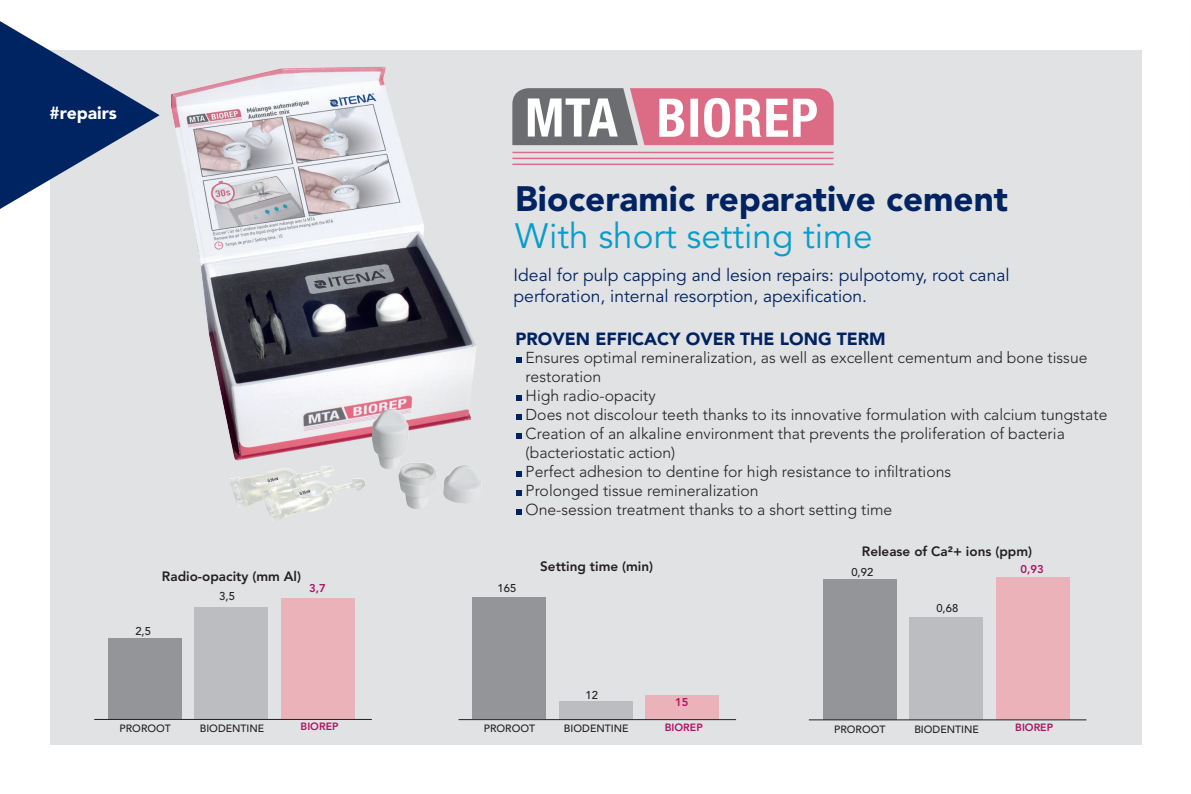
<style>
.page{position:relative;width:1191px;height:794px;background:#fff}
.page>*{position:absolute;margin:0;border:0;box-sizing:border-box;transform-origin:0 0}
.t1{font:900 35px "Avenir";color:#002361}
.t2{font:35px "Avenir";color:#079dca}
.t3{font:17.5px/21px "Avenir";color:#002361}
.t4{font:900 17.5px "Avenir";color:#002361}
.t5{font:900 17.5px "Avenir";color:#fff}
.t6{font:300 15.75px/18.9px "Avenir";color:#231f20}
.t7{font:800 13.47px "Avenir";color:#231f20}
.t8{font:500 11.2px "Avenir";color:#231f20}
.t9{font:800 11.2px "Avenir";color:#ae1361}
.t10{font:500 10.5px "Avenir";color:#231f20}
.t11{font:800 10.5px "Avenir";color:#ae1361}
</style>
<div class="page">
<div style="left:50px;top:50px;width:1091px;height:694px;background:#e1e2e4"></div>
<img style="left:171px;top:67px;width:305px;height:365px">
<img style="left:229px;top:408px;width:251px;height:112px">
<svg style="left:516px;top:357px;width:5px;height:6px"></svg>
<svg style="left:516px;top:395px;width:5px;height:6px"></svg>
<svg style="left:516px;top:414px;width:5px;height:6px"></svg>
<svg style="left:516px;top:433px;width:5px;height:6px"></svg>
<svg style="left:516px;top:471px;width:5px;height:6px"></svg>
<svg style="left:516px;top:490px;width:5px;height:6px"></svg>
<svg style="left:516px;top:509px;width:5px;height:6px"></svg>
<div style="left:909px;top:617px;width:73px;height:103px;background:#bcbdc0"></div>
<div style="left:996px;top:576px;width:73px;height:143px;background:#ecb2b9"></div>
<div style="left:823px;top:579px;width:73px;height:140px;background:#939598"></div>
<hr style="left:809px;top:719px;width:277px;height:1px;background:#231f20">
<div style="left:559px;top:701px;width:73px;height:18px;background:#bcbdc0"></div>
<div style="left:645px;top:695px;width:74px;height:24px;background:#ecb2b9"></div>
<div style="left:472px;top:597px;width:74px;height:122px;background:#939598"></div>
<hr style="left:458px;top:719px;width:278px;height:1px;background:#231f20">
<div style="left:195px;top:607px;width:73px;height:112px;background:#bcbdc0"></div>
<div style="left:281px;top:598px;width:73px;height:121px;background:#ecb2b9"></div>
<div style="left:108px;top:638px;width:74px;height:81px;background:#939598"></div>
<hr style="left:94px;top:719px;width:278px;height:1px;background:#231f20">
<svg style="left:0;top:21px;width:160px;height:188px"></svg>
<hr style="left:512px;top:152px;width:321px;height:1px;background:#dc6c85">
<hr style="left:512px;top:158px;width:321px;height:1px;background:#dc6c85">
<hr style="left:512px;top:164px;width:321px;height:1px;background:#dc6c85">
<svg style="left:512px;top:88px;width:321px;height:57px;background:#c899a5"></svg>
<p class="t5" style="left:50px;top:102px;width:69px">#repairs</p>
<p class="t8" style="left:135px;top:624px;width:17px">2,5</p>
<p class="t7" style="left:162px;top:568px;width:141px">Radio-opacity (mm Al)</p>
<p class="t8" style="left:219px;top:590px;width:17px">3,5</p>
<p class="t9" style="left:309px;top:581px;width:18px">3,7</p>
<p class="t10" style="left:120px;top:722px;width:53px">PROROOT</p>
<p class="t10" style="left:200px;top:722px;width:66px">BIODENTINE</p>
<p class="t11" style="left:300px;top:720px;width:39px">BIOREP</p>
<p class="t1" style="left:515px;top:178px;width:494px">Bioceramic reparative cement</p>
<p class="t2" style="left:515px;top:216px;width:359px">With short setting time</p>
<p class="t3" style="left:513px;top:265px;width:497px">Ideal for pulp capping and lesion repairs: pulpotomy, root canal perforation, internal resorption, apexification.</p>
<p class="t4" style="left:515px;top:328px;width:372px">PROVEN EFFICACY OVER THE LONG TERM</p>
<p class="t6" style="left:525px;top:348px;width:563px">Ensures optimal remineralization, as well as excellent cementum and bone tissue restoration</p>
<p class="t6" style="left:525px;top:386px;width:132px">High radio-opacity</p>
<p class="t6" style="left:525px;top:405px;width:583px">Does not discolour teeth thanks to its innovative formulation with calcium tungstate</p>
<p class="t6" style="left:525px;top:424px;width:540px">Creation of an alkaline environment that prevents the proliferation of bacteria (bacteriostatic action)</p>
<p class="t6" style="left:525px;top:462px;width:427px">Perfect adhesion to dentine for high resistance to infiltrations</p>
<p class="t6" style="left:525px;top:481px;width:234px">Prolonged tissue remineralization</p>
<p class="t6" style="left:525px;top:500px;width:368px">One-session treatment thanks to a short setting time</p>
<p class="t8" style="left:497px;top:582px;width:20px">165</p>
<p class="t7" style="left:540px;top:558px;width:114px">Setting time (min)</p>
<p class="t8" style="left:585px;top:688px;width:14px">12</p>
<p class="t9" style="left:675px;top:696px;width:15px">15</p>
<p class="t10" style="left:484px;top:722px;width:53px">PROROOT</p>
<p class="t10" style="left:564px;top:722px;width:66px">BIODENTINE</p>
<p class="t11" style="left:665px;top:720px;width:39px">BIOREP</p>
<p class="t7" style="left:862px;top:543px;width:172px">Release of Ca²+ ions (ppm)</p>
<p class="t8" style="left:851px;top:565px;width:23px">0,92</p>
<p class="t8" style="left:936px;top:601px;width:23px">0,68</p>
<p class="t9" style="left:1020px;top:562px;width:25px">0,93</p>
<p class="t10" style="left:834px;top:723px;width:53px">PROROOT</p>
<p class="t10" style="left:914px;top:723px;width:66px">BIODENTINE</p>
<p class="t11" style="left:1015px;top:721px;width:39px">BIOREP</p>
</div>
